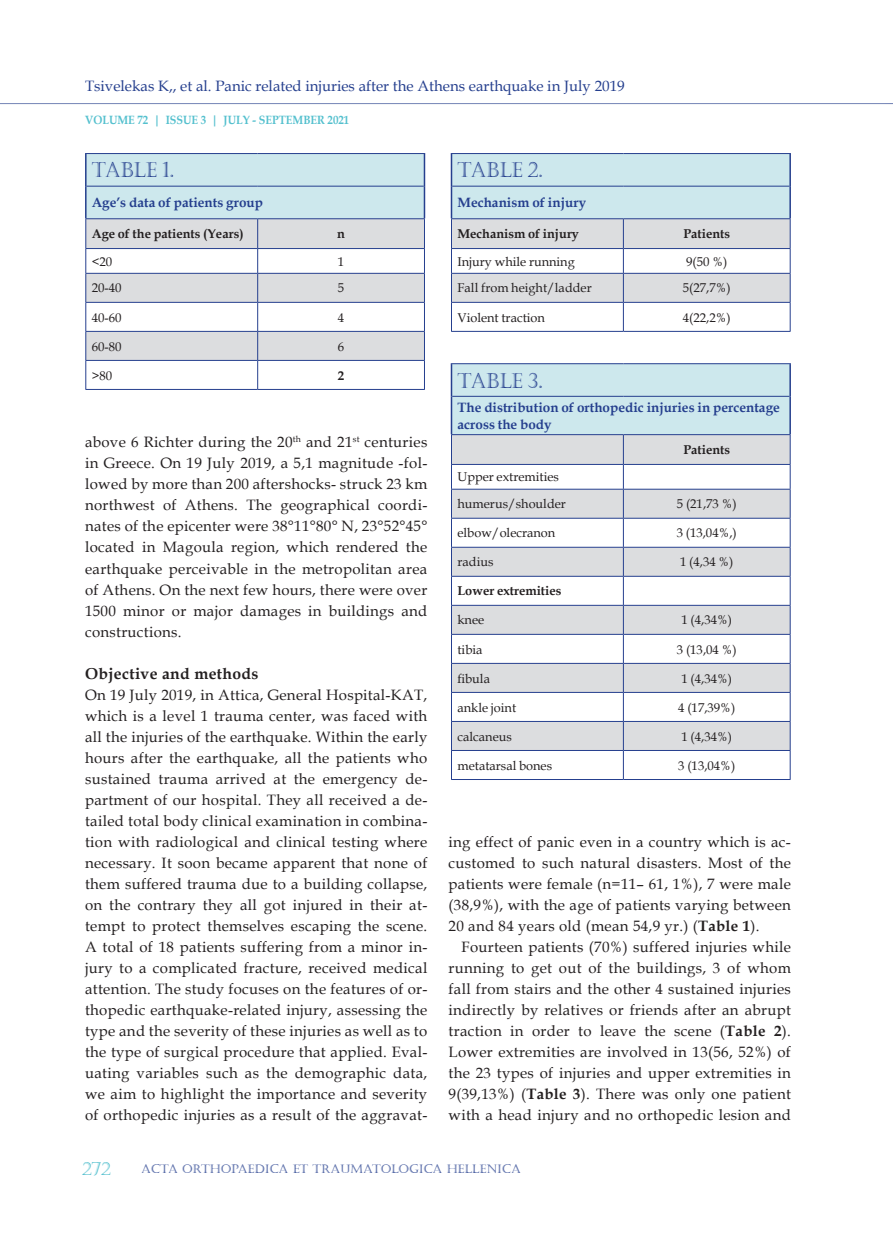
<style>
.page{position:relative;width:893px;height:1234px;background:#fff}
.page>*{position:absolute;margin:0;border:0;box-sizing:border-box;transform-origin:0 0}
.t1{font:21px "Castellar";color:#253f8e;scale:.93 1}
.t2{font:18px "Castellar";color:#54c0ce}
.t3{font:700 15.75px "Book Antiqua";letter-spacing:.02em;color:#231f20}
.t4{font:15px/21px "Book Antiqua";letter-spacing:.02em;color:#231f20;text-align:justify}
.t5{font:15px "Book Antiqua";color:#253f8e}
.table_text{font:700 13.5px/16.5px "Book Antiqua";color:#253f8e}
.table_text-2{font:12.75px "Book Antiqua";color:#231f20}
.table_text-3{font:700 12.75px "Book Antiqua";color:#231f20}
.t6{font:12px "Castellar";color:#253f8e}
.t7{font:700 12px "Book Antiqua";color:#54c0ce;scale:.9 1}
.s1{font-weight:700}
</style>
<div class="page">
<hr style="left:0;top:103px;width:893px;height:3px;background:#231f20;opacity:.75">
<hr style="left:85px;top:389px;width:173px;height:1px;background:#253f8e">
<hr style="left:258px;top:389px;width:167px;height:1px;background:#253f8e">
<svg style="left:85px;top:153px;width:340px;height:236px"></svg>
<hr style="left:451px;top:331px;width:172px;height:1px;background:#253f8e">
<hr style="left:623px;top:331px;width:167px;height:1px;background:#253f8e">
<svg style="left:451px;top:153px;width:340px;height:178px"></svg>
<hr style="left:451px;top:779px;width:172px;height:1px;background:#253f8e">
<hr style="left:623px;top:779px;width:167px;height:1px;background:#253f8e">
<svg style="left:451px;top:363px;width:340px;height:416px"></svg>
<hr style="left:623px;top:750px;width:167px;height:1px;background:#253f8e">
<p class="t5" style="left:85px;top:76px;width:541px">Tsivelekas K,, et al. Panic related injuries after the Athens earthquake in July 2019</p>
<p class="t7" style="left:85px;top:111px;width:295px">VOLUME 72 | ISSUE 3 | JULY - SEPTEMBER 2021</p>
<p class="t1" style="left:92px;top:158px;width:90px">TABLE 1.</p>
<p class="table_text" style="left:92px;top:194px;width:173px">Age’s data of patients group</p>
<p class="table_text-3" style="left:92px;top:225px;width:153px">Age of the patients (Years)</p>
<p class="table_text-3" style="left:337px;top:225px;width:9px">n</p>
<p class="table_text-2" style="left:92px;top:252px;width:22px">&lt;20</p>
<p class="table_text-2" style="left:338px;top:252px;width:8px">1</p>
<p class="table_text-2" style="left:92px;top:279px;width:31px">20-40</p>
<p class="table_text-2" style="left:338px;top:279px;width:8px">5</p>
<p class="table_text-2" style="left:92px;top:308px;width:31px">40-60</p>
<p class="table_text-2" style="left:338px;top:308px;width:8px">4</p>
<p class="table_text-2" style="left:92px;top:337px;width:31px">60-80</p>
<p class="table_text-2" style="left:338px;top:337px;width:8px">6</p>
<p class="table_text-2" style="left:92px;top:366px;width:22px">&gt;80</p>
<p class="table_text-3" style="left:338px;top:366px;width:8px">2</p>
<p class="t4" style="left:85px;top:431px;width:344px">above 6 Richter during the 20<sup>th</sup> and 21<sup>st</sup> centuries in Greece. On 19 July 2019, a 5,1 magnitude -fol&shy;lowed by more than 200 aftershocks- struck 23 km northwest of Athens. The geographical coordi&shy;nates of the epicenter were 38°11°80° N, 23°52°45° located in Magoula region, which rendered the earthquake perceivable in the metropolitan area of Athens. On the next few hours, there were over 1500 minor or major damages in buildings and constructions.</p>
<p class="t3" style="left:85px;top:662px;width:175px">Objective and methods</p>
<p class="t4" style="left:85px;top:683px;width:344px">On 19 July 2019, in Attica, General Hospital-KAT, which is a level 1 trauma center, was faced with all the injuries of the earthquake. Within the early hours after the earthquake, all the patients who sustained trauma arrived at the emergency de&shy;partment of our hospital. They all received a de&shy;tailed total body clinical examination in combina&shy;tion with radiological and clinical testing where necessary. Ιt soon became apparent that none of them suffered trauma due to a building collapse, on the contrary they all got injured in their at&shy;tempt to protect themselves escaping the scene.<br>A total of 18 patients suffering from a minor in&shy;jury to a complicated fracture, received medical attention. The study focuses on the features of or&shy;thopedic earthquake-related injury, assessing the type and the severity of these injuries as well as to the type of surgical procedure that applied. Eval&shy;uating variables such as the demographic data, we aim to highlight the importance and severity of orthopedic injuries as a result of the aggravat-</p>
<p class="t1" style="left:457px;top:158px;width:93px">TABLE 2.</p>
<p class="table_text" style="left:457px;top:194px;width:130px">Mechanism of injury</p>
<p class="table_text-3" style="left:457px;top:225px;width:123px">Mechanism of injury</p>
<p class="table_text-3" style="left:683px;top:225px;width:48px">Patients</p>
<p class="table_text-2" style="left:457px;top:252px;width:119px">Injury while running</p>
<p class="table_text-2" style="left:686px;top:252px;width:43px">9(50 %)</p>
<p class="table_text-2" style="left:457px;top:279px;width:136px">Fall from height/ladder</p>
<p class="table_text-2" style="left:683px;top:279px;width:49px">5(27,7%)</p>
<p class="table_text-2" style="left:457px;top:308px;width:89px">Violent traction</p>
<p class="table_text-2" style="left:683px;top:308px;width:49px">4(22,2%)</p>
<p class="t1" style="left:457px;top:368px;width:93px">TABLE 3.</p>
<p class="table_text" style="left:457px;top:399px;width:324px">The distribution of orthopedic injuries in percentage across the body</p>
<p class="table_text-3" style="left:683px;top:441px;width:48px">Patients</p>
<p class="table_text-2" style="left:457px;top:468px;width:103px">Upper extremities</p>
<p class="table_text-2" style="left:457px;top:495px;width:110px">humerus/shoulder</p>
<p class="table_text-2" style="left:677px;top:495px;width:61px">5 (21,73 %)</p>
<p class="table_text-2" style="left:457px;top:524px;width:99px">elbow/olecranon</p>
<p class="table_text-2" style="left:677px;top:524px;width:62px">3 (13,04%,)</p>
<p class="table_text-2" style="left:457px;top:553px;width:38px">radius</p>
<p class="table_text-2" style="left:680px;top:553px;width:55px">1 (4,34 %)</p>
<p class="table_text-3" style="left:457px;top:582px;width:105px">Lower extremities</p>
<p class="table_text-2" style="left:457px;top:611px;width:28px">knee</p>
<p class="table_text-2" style="left:681px;top:611px;width:52px">1 (4,34%)</p>
<p class="table_text-2" style="left:457px;top:640px;width:27px">tibia</p>
<p class="table_text-2" style="left:677px;top:640px;width:61px">3 (13,04 %)</p>
<p class="table_text-2" style="left:457px;top:669px;width:34px">fibula</p>
<p class="table_text-2" style="left:681px;top:669px;width:52px">1 (4,34%)</p>
<p class="table_text-2" style="left:457px;top:698px;width:60px">ankle joint</p>
<p class="table_text-2" style="left:678px;top:698px;width:58px">4 (17,39%)</p>
<p class="table_text-2" style="left:457px;top:727px;width:56px">calcaneus</p>
<p class="table_text-2" style="left:681px;top:727px;width:52px">1 (4,34%)</p>
<p class="table_text-2" style="left:457px;top:756px;width:96px">metatarsal bones</p>
<p class="table_text-2" style="left:678px;top:756px;width:58px">3 (13,04%)</p>
<p class="t4" style="left:449px;top:830px;width:344px">ing effect of panic even in a country which is ac&shy;customed to such natural disasters. Most of the patients were female (n=11– 61, 1%), 7 were male (38,9%), with the age of patients varying between 20 and 84 years old (mean 54,9 yr.) (<span class="s1">Table 1</span>).</p>
<p class="t4" style="left:449px;top:935px;width:344px;text-indent:13px">Fourteen patients (70%) suffered injuries while running to get out of the buildings, 3 of whom fall from stairs and the other 4 sustained injuries indirectly by relatives or friends after an abrupt traction in order to leave the scene (<span class="s1">Table 2</span>).<br>Lower extremities are involved in 13(56, 52%) of the 23 types of injuries and upper extremities in 9(39,13%) (<span class="s1">Table 3</span>). Τhere was only one patient with a head injury and no orthopedic lesion and</p>
<p class="t2" style="left:82px;top:1157px;width:30px">272</p>
<p class="t6" style="left:141px;top:1161px;width:381px">ACTA ORTHOPAEDICA ET TRAUMATOLOGICA HELLENICA</p>
</div>
